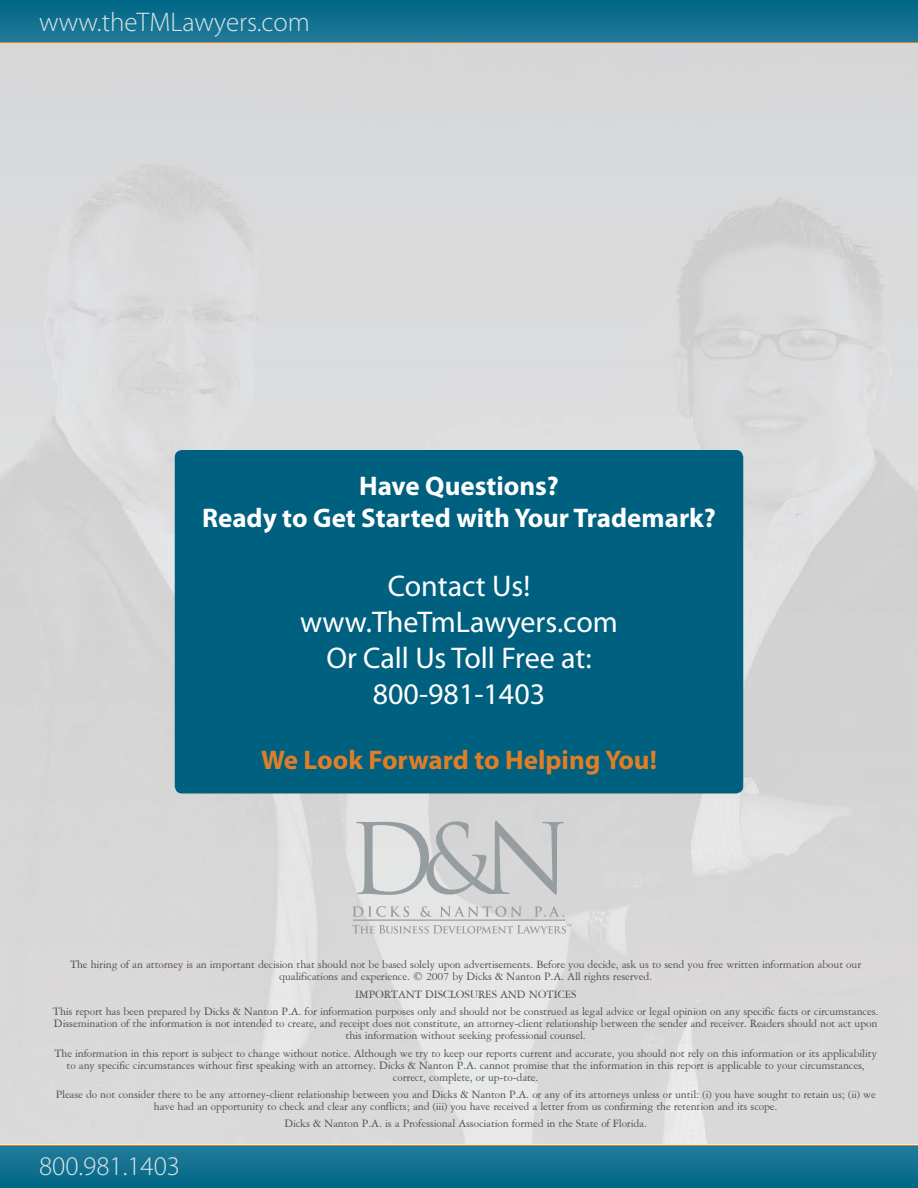
<style>
.page{position:relative;width:918px;height:1188px;background:#fff}
.page>*{position:absolute;margin:0;border:0;box-sizing:border-box;transform-origin:0 0}
.t1{font:30px/36px "Myriad Pro";color:#fff;text-align:center}
.t2{font:700 27px/32.4px "Myriad Pro";color:#fff;text-align:center}
.t3{font:300 27px "Myriad Pro";color:#d8e5e6}
.t4{font:700 27px "Myriad Pro";color:#e07e27}
.t5{font:12px/12px "American Garamond BT";letter-spacing:-.01em;color:#535253;text-align:center}
.t6{font:300 9px "Myriad Pro";color:#969da1}
</style>
<div class="page">
<div style="left:0;top:0;width:918px;height:43px;background:linear-gradient(to bottom,#006685,#247b9a)"></div>
<div style="left:0;top:1145px;width:918px;height:43px;background:linear-gradient(to bottom,#247b9b,#016685)"></div>
<hr style="left:0;top:42px;width:918px;height:1px;background:#e07e27">
<hr style="left:0;top:1145px;width:918px;height:1px;background:#e07e27">
<img style="left:0;top:43px;width:918px;height:1101px">
<svg style="left:356px;top:820px;width:208px;height:75px"></svg>
<svg style="left:352px;top:906px;width:57px;height:11px"></svg>
<svg style="left:420px;top:906px;width:12px;height:11px"></svg>
<svg style="left:440px;top:906px;width:82px;height:11px"></svg>
<svg style="left:534px;top:906px;width:30px;height:11px"></svg>
<hr style="left:353px;top:920px;width:212px;height:1px;background:#969da1">
<svg style="left:352px;top:925px;width:214px;height:9px"></svg>
<div style="left:175px;top:450px;width:568px;height:344px;background:#00607f;border-radius:7px"></div>
<h2 class="t3" style="left:39px;top:6px;width:273px">www.theTMLawyers.com</h2>
<h2 class="t2" style="left:202px;top:469px;width:515px">Have Questions?<br>Ready to Get Started with Your Trademark?</h2>
<h1 class="t1" style="left:300px;top:567px;width:319px">Contact Us! www.TheTmLawyers.com<br>Or Call Us Toll Free at:<br>800-981-1403</h1>
<h2 class="t4" style="left:261px;top:742px;width:397px">We Look Forward to Helping You!</h2>
<p class="t6" style="left:567px;top:922px;width:7px">™</p>
<p class="t5" style="left:70px;top:958px;width:793px">The hiring of an attorney is an important decision that should not be based solely upon advertisements. Before you decide, ask us to send you free written information about our qualifications and experience. © 2007 by Dicks &amp; Nanton P.A. All rights reserved.</p>
<p class="t5" style="left:53px;top:985px;width:827px;line-height:17.4px">IMPORTANT DISCLOSURES AND NOTICES<br>This report has been prepared by Dicks &amp; Nanton P.A. for information purposes only and should not be construed as legal advice or legal opinion on any specific facts or circumstances.</p>
<p class="t5" style="left:54px;top:1017px;width:825px">Dissemination of the information is not intended to create, and receipt does not constitute, an attorney-client relationship between the sender and receiver. Readers should not act upon this information without seeking professional counsel.</p>
<p class="t5" style="left:54px;top:1047px;width:824px">The information in this report is subject to change without notice. Although we try to keep our reports current and accurate, you should not rely on this information or its applicability to any specific circumstances without first speaking with an attorney. Dicks &amp; Nanton P.A. cannot promise that the information in this report is applicable to your circumstances, correct, complete, or up-to-date.</p>
<p class="t5" style="left:56px;top:1088px;width:822px">Please do not consider there to be any attorney-client relationship between you and Dicks &amp; Nanton P.A. or any of its attorneys unless or until: (i) you have sought to retain us; (ii) we have had an opportunity to check and clear any conflicts; and (iii) you have received a letter from us confirming the retention and its scope.</p>
<p class="t5" style="left:284px;top:1117px;width:364px">Dicks &amp; Nanton P.A. is a Professional Association formed in the State of Florida.</p>
<h2 class="t3" style="left:39px;top:1150px;width:143px">800.981.1403</h2>
</div>
